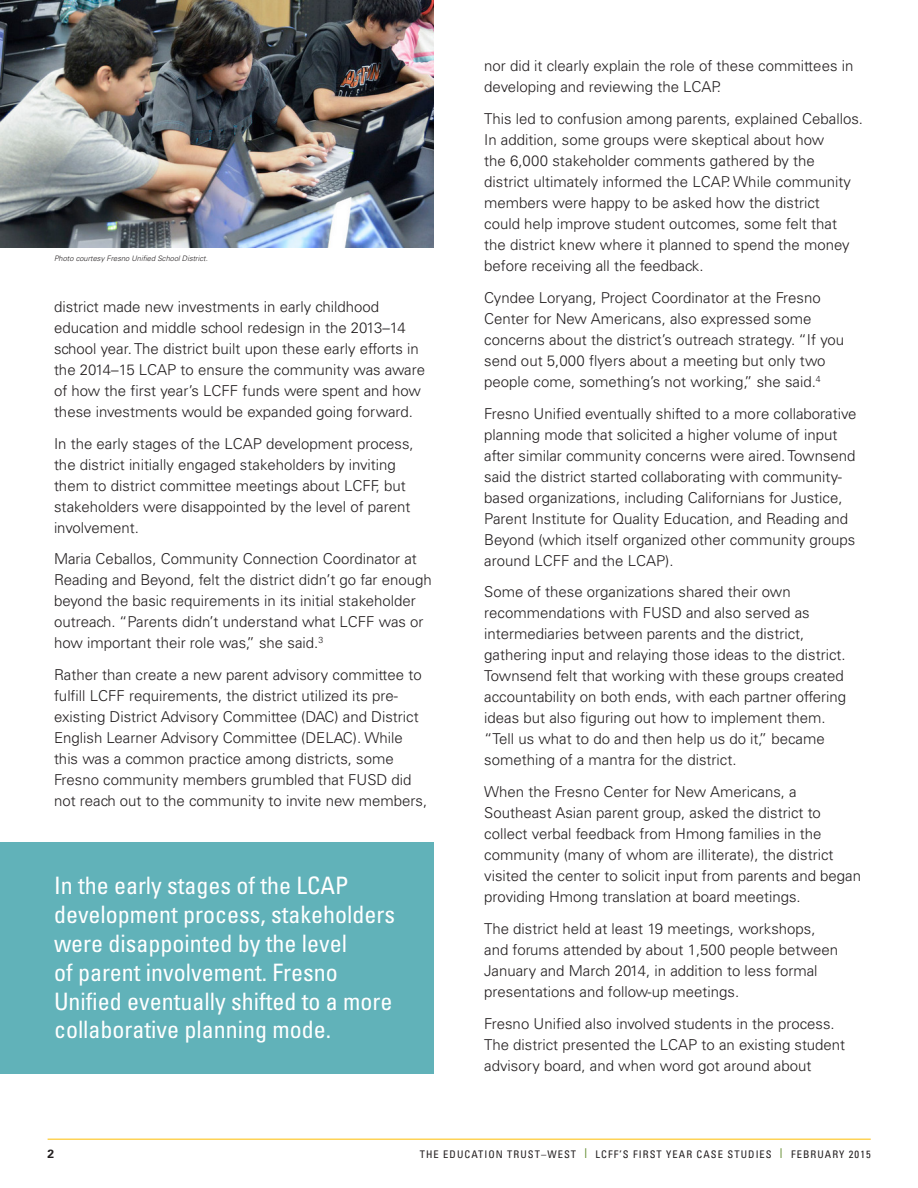
<style>
.page{position:relative;width:918px;height:1188px;background:#fff}
.page>*{position:absolute;margin:0;border:0;box-sizing:border-box;transform-origin:0 0}
.t1{font:condensed 24px/28.8px "Univers";color:#fff}
.t2{font:300 15px/21px "Univers";color:#231f20}
.t3{font:700 12px "Univers";color:#231f20}
.t4{font:condensed 10.5px "Univers";letter-spacing:.1em;color:#231f20}
.t5{font:italic 300 7.5px "Univers";color:#231f20}
.s1{font-size:13.5px;color:#5c8727}
</style>
<div class="page">
<hr style="left:48px;top:1139px;width:823px;height:1px;background:#fed356">
<img style="left:0;top:0;width:434px;height:247px">
<div style="left:0;top:842px;width:434px;height:232px;background:#61b2b9"></div>
<p class="t5" style="left:54px;top:254px;width:155px">Photo courtesy Fresno Unified School District.</p>
<p class="t2" style="left:54px;top:296px;width:373px">district made new investments in early childhood education and middle school redesign in the 2013–14 school year. The district built upon these early efforts in the 2014–15 LCAP to ensure the community was aware of how the first year’s LCFF funds were spent and how these investments would be expanded going forward.</p>
<p class="t2" style="left:54px;top:433px;width:361px">In the early stages of the LCAP development process, the district initially engaged stakeholders by inviting them to district committee meetings about LCFF, but stakeholders were disappointed by the level of parent involvement.</p>
<p class="t2" style="left:54px;top:549px;width:379px">Maria Ceballos, Community Connection Coordinator at Reading and Beyond, felt the district didn’t go far enough beyond the basic requirements in its initial stakeholder outreach. “Parents didn’t understand what LCFF was or how important their role was,” she said.<sup>3</sup></p>
<p class="t2" style="left:54px;top:664px;width:375px">Rather than create a new parent advisory committee to fulfill LCFF requirements, the district utilized its pre&shy;existing District Advisory Committee (DAC) and District English Learner Advisory Committee (DELAC). While this was a common practice among districts, some Fresno community members grumbled that FUSD did not reach out to the community to invite new members,</p>
<h1 class="t1" style="left:54px;top:871px;width:343px">In the early stages of the LCAP development process, stakeholders were disappointed by the level<br>of parent involvement. Fresno<br>Unified eventually shifted to a more collaborative planning mode.</h1>
<p class="t2" style="left:484px;top:55px;width:371px">nor did it clearly explain the role of these committees in developing and reviewing the LCAP.</p>
<p class="t2" style="left:484px;top:108px;width:380px">This led to confusion among parents, explained Ceballos.<br>In addition, some groups were skeptical about how<br>the 6,000 stakeholder comments gathered by the district ultimately informed the LCAP. While community members were happy to be asked how the district<br>could help improve student outcomes, some felt that<br>the district knew where it planned to spend the money before receiving all the feedback.</p>
<p class="t2" style="left:484px;top:287px;width:361px">Cyndee Loryang, Project Coordinator at the Fresno Center for New Americans, also expressed some concerns about the district’s outreach strategy. “If you send out 5,000 flyers about a meeting but only two people come, something’s not working,” she said.<sup>4</sup></p>
<p class="t2" style="left:484px;top:403px;width:374px">Fresno Unified eventually shifted to a more collaborative planning mode that solicited a higher volume of input after similar community concerns were aired. Townsend said the district started collaborating with community&shy;based organizations, including Californians for Justice, Parent Institute for Quality Education, and Reading and Beyond (which itself organized other community groups around LCFF and the LCAP).</p>
<p class="t2" style="left:484px;top:582px;width:364px">Some of these organizations shared their own recommendations with FUSD and also served as intermediaries between parents and the district, gathering input and relaying those ideas to the district.<br>Townsend felt that working with these groups created accountability on both ends, with each partner offering ideas but also figuring out how to implement them. “Tell us what to do and then help us do it,” became something of a mantra for the district.</p>
<p class="t2" style="left:484px;top:781px;width:378px">When the Fresno Center for New Americans, a Southeast Asian parent group, asked the district to collect verbal feedback from Hmong families in the community (many of whom are illiterate), the district visited the center to solicit input from parents and began providing Hmong translation at board meetings.</p>
<p class="t2" style="left:484px;top:918px;width:355px">The district held at least 19 meetings, workshops, and forums attended by about 1,500 people between January and March 2014, in addition to less formal presentations and follow-up meetings.</p>
<p class="t2" style="left:484px;top:1013px;width:362px">Fresno Unified also involved students in the process.<br>The district presented the LCAP to an existing student advisory board, and when word got around about</p>
<p class="t3" style="left:48px;top:1147px;width:8px">2</p>
<p class="t4" style="left:420px;top:1148px;width:452px">THE EDUCATION TRUST–WEST <span class="s1">|</span> LCFF’S FIRST YEAR CASE STUDIES <span class="s1">|</span> FEBRUARY 2015</p>
</div>
